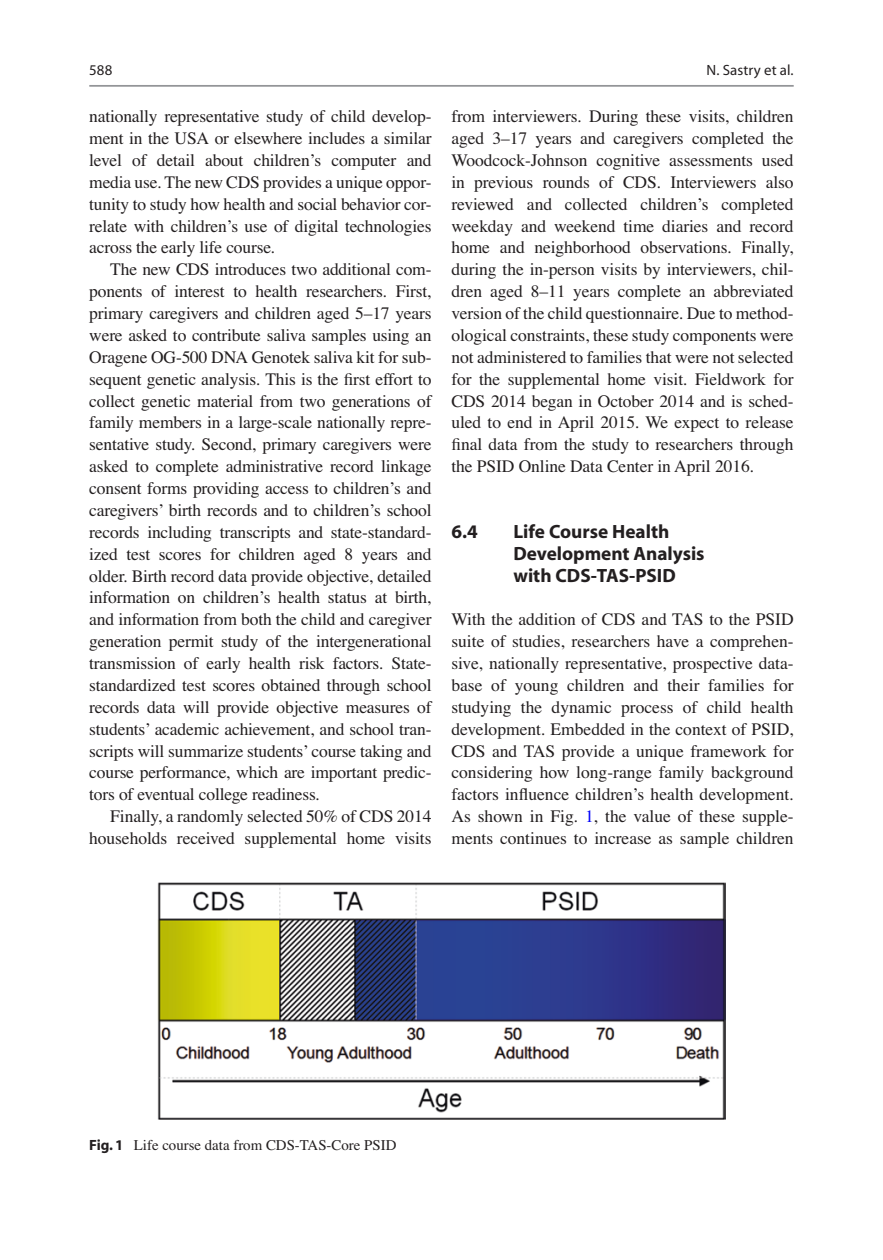
<style>
.page{position:relative;width:883px;height:1260px;background:#fff}
.page>*{position:absolute;margin:0;border:0;box-sizing:border-box;transform-origin:0 0}
.t1{font:700 19.25px/21.9px "Yyyprv Myriad";color:#231f20}
.t2{font:17.5px/21.9px "Wyqdch Times";letter-spacing:-.005em;color:#231f20;text-align:justify}
.t3{font:14.88px "Wyqdch Times";color:#231f20}
.t4{font:14.88px "Gwkqcx Myriad";letter-spacing:.01em;color:#231f20}
.t5{font:14.88px "Swdhlw Myriad";color:#231f20}
.s1{color:#0000fa}
.s2{font-family:"Yyyprv Myriad";font-weight:700}
</style>
<div class="page">
<img style="left:158px;top:883px;width:567px;height:237px">
<hr style="left:89px;top:85px;width:705px;height:2px;background:#939598">
<p class="t5" style="left:89px;top:63px;width:25px">588</p>
<p class="t2" style="left:89px;top:107px;width:344px">nationally representative study of child develop&shy;ment in the USA or elsewhere includes a similar level of detail about children’s computer and media use. The new CDS provides a unique oppor&shy;tunity to study how health and social behavior cor&shy;relate with children’s use of digital technologies across the early life course.</p>
<p class="t2" style="left:89px;top:260px;width:344px;text-indent:21px">The new CDS introduces two additional com&shy;ponents of interest to health researchers. First, primary caregivers and children aged 5–17 years were asked to contribute saliva samples using an Oragene OG-500 DNA Genotek saliva kit for sub&shy;sequent genetic analysis. This is the first effort to collect genetic material from two generations of family members in a large-scale nationally repre&shy;sentative study. Second, primary caregivers were asked to complete administrative record linkage consent forms providing access to children’s and caregivers’ birth records and to children’s school records including transcripts and state-standard&shy;ized test scores for children aged 8 years and older. Birth record data provide objective, detailed information on children’s health status at birth, and information from both the child and caregiver generation permit study of the intergenerational transmission of early health risk factors. State&shy;standardized test scores obtained through school records data will provide objective measures of students’ academic achievement, and school tran&shy;scripts will summarize students’ course taking and course performance, which are important predic&shy;tors of eventual college readiness.</p>
<p class="t2" style="left:89px;top:807px;width:344px;text-align:right">Finally, a randomly selected 50% of CDS 2014 households received supplemental home visits</p>
<p class="t4" style="left:706px;top:63px;width:89px">N. Sastry et al.</p>
<p class="t2" style="left:451px;top:107px;width:344px">from interviewers. During these visits, children aged 3–17 years and caregivers completed the Woodcock-Johnson cognitive assessments used in previous rounds of CDS. Interviewers also reviewed and collected children’s completed weekday and weekend time diaries and record home and neighborhood observations. Finally, during the in-person visits by interviewers, chil&shy;dren aged 8–11 years complete an abbreviated version of the child questionnaire. Due to method&shy;ological constraints, these study components were not administered to families that were not selected for the supplemental home visit. Fieldwork for CDS 2014 began in October 2014 and is sched&shy;uled to end in April 2015. We expect to release final data from the study to researchers through the PSID Online Data Center in April 2016.</p>
<p class="t1" style="left:451px;top:521px;width:28px">6.4</p>
<p class="t1" style="left:513px;top:521px;width:193px">Life Course Health<br>Development Analysis with CDS-TAS-PSID</p>
<p class="t2" style="left:451px;top:610px;width:344px">With the addition of CDS and TAS to the PSID suite of studies, researchers have a comprehen&shy;sive, nationally representative, prospective data&shy;base of young children and their families for studying the dynamic process of child health development. Embedded in the context of PSID, CDS and TAS provide a unique framework for considering how long-range family background factors influence children’s health development.<br>As shown in Fig. <span class="s1">1</span>, the value of these supple&shy;ments continues to increase as sample children</p>
<p class="t3" style="left:89px;top:1139px;width:309px"><span class="s2">Fig. 1</span> Life course data from CDS-TAS-Core PSID</p>
</div>
